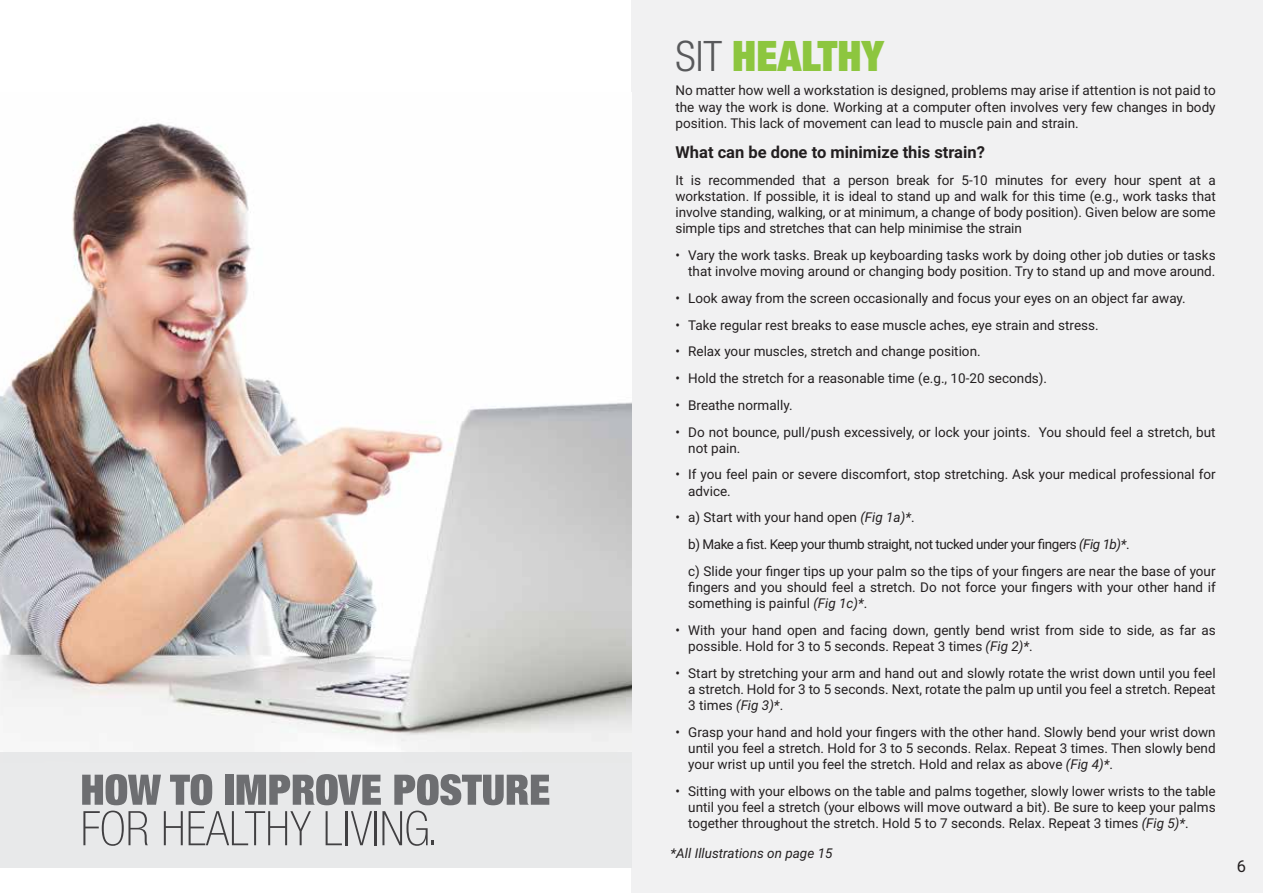
<style>
.page{position:relative;width:1263px;height:893px;background:#fff}
.page>*{position:absolute;margin:0;border:0;box-sizing:border-box;transform-origin:0 0}
.t1{font:900 condensed 42.15px "Helvetica Neue LT Std";color:#8dc63f}
.t2{font:700 16.5px "Roboto";color:#231f20}
.t3{font:16.5px "Roboto";color:#231f20}
.t4{font:13.5px/16.2px "Roboto";color:#231f20;text-align:justify}
.t5{font:italic 13.5px "Roboto";color:#231f20}
.s1{font-weight:300;color:#58595b}
.s2{font-style:italic}
</style>
<div class="page">
<div style="left:631px;top:0;width:632px;height:893px;background:#f1f1f2"></div>
<img style="left:0;top:123px;width:631px;height:629px">
<div style="left:0;top:752px;width:631px;height:115px;background:#e6e7e8"></div>
<svg style="left:82px;top:774px;width:79px;height:31px"></svg>
<svg style="left:170px;top:774px;width:42px;height:31px"></svg>
<div style="left:225px;top:775px;width:9px;height:30px;background:#6d6e71"></div>
<svg style="left:237px;top:774px;width:144px;height:31px"></svg>
<svg style="left:394px;top:774px;width:155px;height:31px"></svg>
<svg style="left:83px;top:811px;width:65px;height:35px"></svg>
<svg style="left:164px;top:811px;width:19px;height:34px"></svg>
<svg style="left:189px;top:811px;width:122px;height:34px"></svg>
<svg style="left:326px;top:811px;width:16px;height:34px"></svg>
<hr style="left:346px;top:811px;width:2px;height:34px;background:#414042">
<svg style="left:351px;top:811px;width:21px;height:34px"></svg>
<hr style="left:375px;top:811px;width:2px;height:34px;background:#414042">
<svg style="left:382px;top:811px;width:51px;height:35px"></svg>
<h1 class="t1" style="left:675px;top:29px;width:210px"><span class="s1">SIT</span> HEALTHY</h1>
<p class="t4" style="left:675px;top:82px;width:542px">No matter how well a workstation is designed, problems may arise if attention is not paid to the way the work is done. Working at a computer often involves very few changes in body position. This lack of movement can lead to muscle pain and strain.</p>
<p class="t2" style="left:675px;top:141px;width:311px">What can be done to minimize this strain?</p>
<p class="t4" style="left:675px;top:171px;width:542px">It is recommended that a person break for 5-10 minutes for every hour spent at a workstation. If possible, it is ideal to stand up and walk for this time (e.g., work tasks that involve standing, walking, or at minimum, a change of body position). Given below are some simple tips and stretches that can help minimise the strain</p>
<p class="t4" style="left:675px;top:247px;width:542px;text-align:right">• Vary the work tasks. Break up keyboarding tasks work by doing other job duties or tasks that involve moving around or changing body position. Try to stand up and move around.</p>
<p class="t4" style="left:675px;top:290px;width:512px">• Look away from the screen occasionally and focus your eyes on an object far away.</p>
<p class="t4" style="left:675px;top:316px;width:425px">• Take regular rest breaks to ease muscle aches, eye strain and stress.</p>
<p class="t4" style="left:675px;top:343px;width:307px">• Relax your muscles, stretch and change position.</p>
<p class="t4" style="left:675px;top:370px;width:373px">• Hold the stretch for a reasonable time (e.g., 10-20 seconds).</p>
<p class="t4" style="left:675px;top:396px;width:119px">• Breathe normally.</p>
<p class="t4" style="left:688px;top:423px;width:529px;text-indent:-13px">• Do not bounce, pull/push excessively, or lock your joints. You should feel a stretch, but not pain.</p>
<p class="t4" style="left:688px;top:466px;width:529px;text-indent:-13px">• If you feel pain or severe discomfort, stop stretching. Ask your medical professional for advice.</p>
<p class="t4" style="left:688px;top:504px;width:529px;line-height:26.7px;text-align:left;text-indent:-13px">• a) Start with your hand open <span class="s2">(Fig 1a)*</span>.<br>b) Make a fist. Keep your thumb straight, not tucked under your fingers <span class="s2">(Fig 1b)*</span>.<br>c) Slide your finger tips up your palm so the tips of your fingers are near the base of your</p>
<p class="t4" style="left:688px;top:579px;width:529px">fingers and you should feel a stretch. Do not force your fingers with your other hand if something is painful <span class="s2">(Fig 1c)*</span>.</p>
<p class="t4" style="left:688px;top:621px;width:529px;text-indent:-13px">• With your hand open and facing down, gently bend wrist from side to side, as far as possible. Hold for 3 to 5 seconds. Repeat 3 times <span class="s2">(Fig 2)*</span>.</p>
<p class="t4" style="left:688px;top:664px;width:529px;text-indent:-13px">• Start by stretching your arm and hand out and slowly rotate the wrist down until you feel a stretch. Hold for 3 to 5 seconds. Next, rotate the palm up until you feel a stretch. Repeat 3 times <span class="s2">(Fig 3)*</span>.</p>
<p class="t4" style="left:688px;top:723px;width:529px;text-indent:-13px">• Grasp your hand and hold your fingers with the other hand. Slowly bend your wrist down until you feel a stretch. Hold for 3 to 5 seconds. Relax. Repeat 3 times. Then slowly bend your wrist up until you feel the stretch. Hold and relax as above <span class="s2">(Fig 4)*</span>.</p>
<p class="t4" style="left:688px;top:783px;width:529px;text-indent:-13px">• Sitting with your elbows on the table and palms together, slowly lower wrists to the table until you feel a stretch (your elbows will move outward a bit). Be sure to keep your palms together throughout the stretch. Hold 5 to 7 seconds. Relax. Repeat 3 times <span class="s2">(Fig 5)*</span>.</p>
<p class="t5" style="left:671px;top:844px;width:163px">*All Illustrations on page 15</p>
<p class="t3" style="left:1237px;top:854px;width:11px">6</p>
</div>
